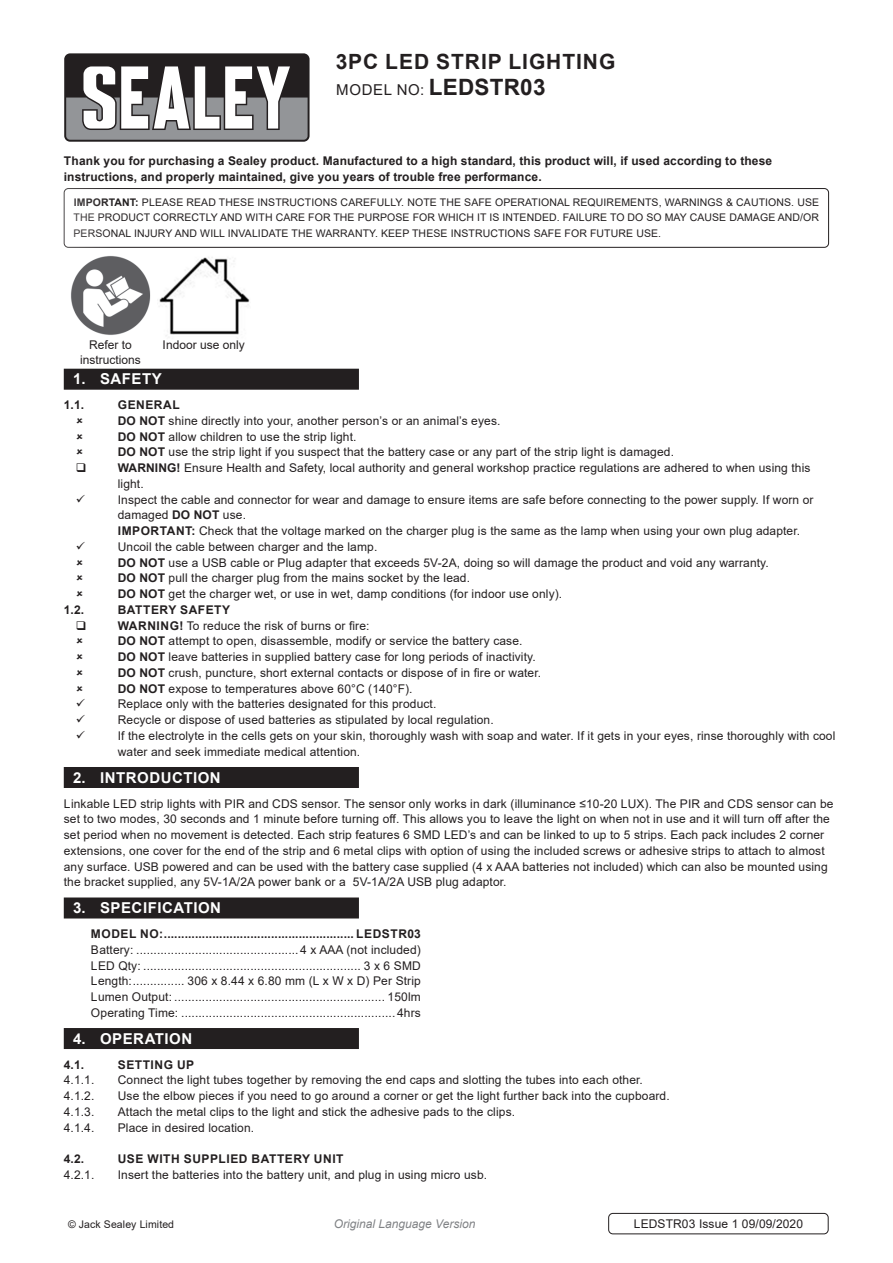
<style>
.page{position:relative;width:893px;height:1263px;background:#fff}
.page>*{position:absolute;margin:0;border:0;box-sizing:border-box;transform-origin:0 0}
.Product_Description{font:700 21px "Arial";letter-spacing:.045em;color:#231f20}
.t1{font:700 15px "Arial";letter-spacing:.035em;color:#fff}
.Instructions_Model_N{font:15px "Arial";letter-spacing:.045em;color:#231f20}
.Body{font:12px/15.8px "Arial";letter-spacing:.01em;color:#231f20}
.Specifications__Tabb{font:12px "Arial";letter-spacing:.01em;color:#231f20}
.Body-2{font:700 12px/15.8px "Arial";letter-spacing:.01em;color:#231f20}
.Specifications__Tabb-2{font:700 12px "Arial";letter-spacing:.045em;color:#231f20}
.Body-3{font:700 12px "Arial";letter-spacing:.045em;color:#231f20}
.Body__Footer{font:12px "Arial";letter-spacing:.01em;color:#231f20}
.t2{font:italic 12px "Arial";color:#808285}
.Body__Justified__7pt{font:10.5px/15.8px "Arial";letter-spacing:.01em;color:#231f20;text-align:justify}
.s1{font-weight:700;font-size:22.5px}
.s2{font-weight:700}
</style>
<div class="page">
<div style="left:64px;top:53px;width:246px;height:89px;background:#231f20;border-radius:6px"></div>
<svg style="left:66px;top:66px;width:242px;height:74px"></svg>
<div style="left:64px;top:188px;width:765px;height:60px;border:1px solid #231f20;border-radius:4px"></div>
<div style="left:64px;top:369px;width:295px;height:21px;background:#231f20"></div>
<div style="left:64px;top:767px;width:295px;height:21px;background:#231f20"></div>
<div style="left:64px;top:897px;width:295px;height:21px;background:#231f20"></div>
<div style="left:64px;top:1028px;width:295px;height:21px;background:#231f20"></div>
<div style="left:608px;top:1213px;width:220px;height:21px;border:1px solid #231f20;border-radius:4px"></div>
<img style="left:71px;top:256px;width:80px;height:79px">
<img style="left:159px;top:257px;width:91px;height:79px">
<p class="Product_Description" style="left:336px;top:47px;width:281px">3PC LED STRIP LIGHTING</p>
<p class="Instructions_Model_N" style="left:336px;top:79px;width:211px">MODEL NO: <span class="s1">LEDSTR03</span></p>
<p class="Body-2" style="left:64px;top:153px;width:710px">Thank you for purchasing a Sealey product. Manufactured to a high standard, this product will, if used according to these instructions, and properly maintained, give you years of trouble free performance.</p>
<p class="Body__Justified__7pt" style="left:74px;top:194px;width:747px"><span class="s2">IMPORTANT:</span> PLEASE READ THESE INSTRUCTIONS CAREFULLY. NOTE THE SAFE OPERATIONAL REQUIREMENTS, WARNINGS &amp; CAUTIONS. USE THE PRODUCT CORRECTLY AND WITH CARE FOR THE PURPOSE FOR WHICH IT IS INTENDED. FAILURE TO DO SO MAY CAUSE DAMAGE AND/OR PERSONAL INJURY AND WILL INVALIDATE THE WARRANTY. KEEP THESE INSTRUCTIONS SAFE FOR FUTURE USE.</p>
<p class="Body" style="left:80px;top:338px;width:62px;line-height:14.4px;text-align:center">Refer to instructions</p>
<p class="Body" style="left:163px;top:337px;width:84px">Indoor use only</p>
<p class="t1" style="left:73px;top:369px;width:90px">1. SAFETY</p>
<p class="Body-2" style="left:64px;top:397px;width:22px">1.1.</p>
<p class="Body-3" style="left:118px;top:396px;width:63px">GENERAL</p>
<p class="Body" style="left:118px;top:413px;width:384px"><span class="s2">DO NOT</span> shine directly into your, another person’s or an animal’s eyes.</p>
<p class="Body" style="left:118px;top:428px;width:240px"><span class="s2">DO NOT</span> allow children to use the strip light.</p>
<p class="Body" style="left:118px;top:444px;width:558px"><span class="s2">DO NOT</span> use the strip light if you suspect that the battery case or any part of the strip light is damaged.</p>
<p class="Body" style="left:118px;top:460px;width:694px"><span class="s2">WARNING!</span> Ensure Health and Safety, local authority and general workshop practice regulations are adhered to when using this light.</p>
<p class="Body" style="left:118px;top:491px;width:697px">Inspect the cable and connector for wear and damage to ensure items are safe before connecting to the power supply. If worn or damaged <span class="s2">DO NOT</span> use.</p>
<p class="Body" style="left:118px;top:523px;width:684px"><span class="s2">IMPORTANT:</span> Check that the voltage marked on the charger plug is the same as the lamp when using your own plug adapter.</p>
<p class="Body" style="left:118px;top:539px;width:261px">Uncoil the cable between charger and the lamp.</p>
<p class="Body" style="left:118px;top:554px;width:652px"><span class="s2">DO NOT</span> use a USB cable or Plug adapter that exceeds 5V-2A, doing so will damage the product and void any warranty.</p>
<p class="Body" style="left:118px;top:570px;width:354px"><span class="s2">DO NOT</span> pull the charger plug from the mains socket by the lead.</p>
<p class="Body" style="left:118px;top:586px;width:446px"><span class="s2">DO NOT</span> get the charger wet, or use in wet, damp conditions (for indoor use only).</p>
<p class="Body-2" style="left:64px;top:602px;width:22px">1.2.</p>
<p class="Body-3" style="left:118px;top:601px;width:114px">BATTERY SAFETY</p>
<p class="Body" style="left:118px;top:617px;width:253px"><span class="s2">WARNING!</span> To reduce the risk of burns or fire:</p>
<p class="Body" style="left:118px;top:633px;width:406px"><span class="s2">DO NOT</span> attempt to open, disassemble, modify or service the battery case.</p>
<p class="Body" style="left:118px;top:649px;width:419px"><span class="s2">DO NOT</span> leave batteries in supplied battery case for long periods of inactivity.</p>
<p class="Body" style="left:118px;top:665px;width:425px"><span class="s2">DO NOT</span> crush, puncture, short external contacts or dispose of in fire or water.</p>
<p class="Body" style="left:118px;top:680px;width:296px"><span class="s2">DO NOT</span> expose to temperatures above 60°C (140°F).</p>
<p class="Body" style="left:118px;top:696px;width:320px">Replace only with the batteries designated for this product.</p>
<p class="Body" style="left:118px;top:712px;width:377px">Recycle or dispose of used batteries as stipulated by local regulation.</p>
<p class="Body" style="left:118px;top:728px;width:719px">If the electrolyte in the cells gets on your skin, thoroughly wash with soap and water. If it gets in your eyes, rinse thoroughly with cool water and seek immediate medical attention.</p>
<p class="t1" style="left:73px;top:767px;width:149px">2. INTRODUCTION</p>
<p class="Body" style="left:64px;top:795px;width:771px">Linkable LED strip lights with PIR and CDS sensor. The sensor only works in dark (illuminance ≤10-20 LUX). The PIR and CDS sensor can be set to two modes, 30 seconds and 1 minute before turning off. This allows you to leave the light on when not in use and it will turn off after the set period when no movement is detected. Each strip features 6 SMD LED’s and can be linked to up to 5 strips. Each pack includes 2 corner extensions, one cover for the end of the strip and 6 metal clips with option of using the included screws or adhesive strips to attach to almost any surface. USB powered and can be used with the battery case supplied (4 x AAA batteries not included) which can also be mounted using the bracket supplied, any 5V-1A/2A power bank or a 5V-1A/2A USB plug adaptor.</p>
<p class="t1" style="left:73px;top:897px;width:150px">3. SPECIFICATION</p>
<p class="Specifications__Tabb-2" style="left:91px;top:925px;width:331px">MODEL NO:....................................................... LEDSTR03</p>
<p class="Specifications__Tabb" style="left:91px;top:941px;width:331px">Battery: ...............................................4 x AAA (not included)</p>
<p class="Specifications__Tabb" style="left:91px;top:957px;width:331px">LED Qty: ............................................................... 3 x 6 SMD</p>
<p class="Specifications__Tabb" style="left:91px;top:973px;width:331px">Length:............... 306 x 8.44 x 6.80 mm (L x W x D) Per Strip</p>
<p class="Specifications__Tabb" style="left:91px;top:988px;width:331px">Lumen Output: ............................................................. 150lm</p>
<p class="Specifications__Tabb" style="left:91px;top:1004px;width:331px">Operating Time: .............................................................. 4hrs</p>
<p class="t1" style="left:73px;top:1028px;width:121px">4. OPERATION</p>
<p class="Body-2" style="left:64px;top:1056px;width:22px">4.1.</p>
<p class="Body-3" style="left:118px;top:1056px;width:78px">SETTING UP</p>
<p class="Body" style="left:64px;top:1072px;width:32px">4.1.1.</p>
<p class="Body" style="left:118px;top:1072px;width:527px">Connect the light tubes together by removing the end caps and slotting the tubes into each other.</p>
<p class="Body" style="left:64px;top:1088px;width:32px">4.1.2.</p>
<p class="Body" style="left:118px;top:1088px;width:553px">Use the elbow pieces if you need to go around a corner or get the light further back into the cupboard.</p>
<p class="Body" style="left:64px;top:1103px;width:32px">4.1.3.</p>
<p class="Body" style="left:118px;top:1103px;width:399px">Attach the metal clips to the light and stick the adhesive pads to the clips.</p>
<p class="Body" style="left:64px;top:1119px;width:32px">4.1.4.</p>
<p class="Body" style="left:118px;top:1119px;width:138px">Place in desired location.</p>
<p class="Body-2" style="left:64px;top:1151px;width:22px">4.2.</p>
<p class="Body-3" style="left:118px;top:1150px;width:227px">USE WITH SUPPLIED BATTERY UNIT</p>
<p class="Body" style="left:64px;top:1166px;width:32px">4.2.1.</p>
<p class="Body" style="left:118px;top:1166px;width:371px">Insert the batteries into the battery unit, and plug in using micro usb.</p>
<p class="Body__Justified__7pt" style="left:68px;top:1216px;width:108px">© Jack Sealey Limited</p>
<p class="t2" style="left:334px;top:1216px;width:143px">Original Language Version</p>
<p class="Body__Footer" style="left:634px;top:1216px;width:171px">LEDSTR03 Issue 1 09/09/2020</p>
</div>
